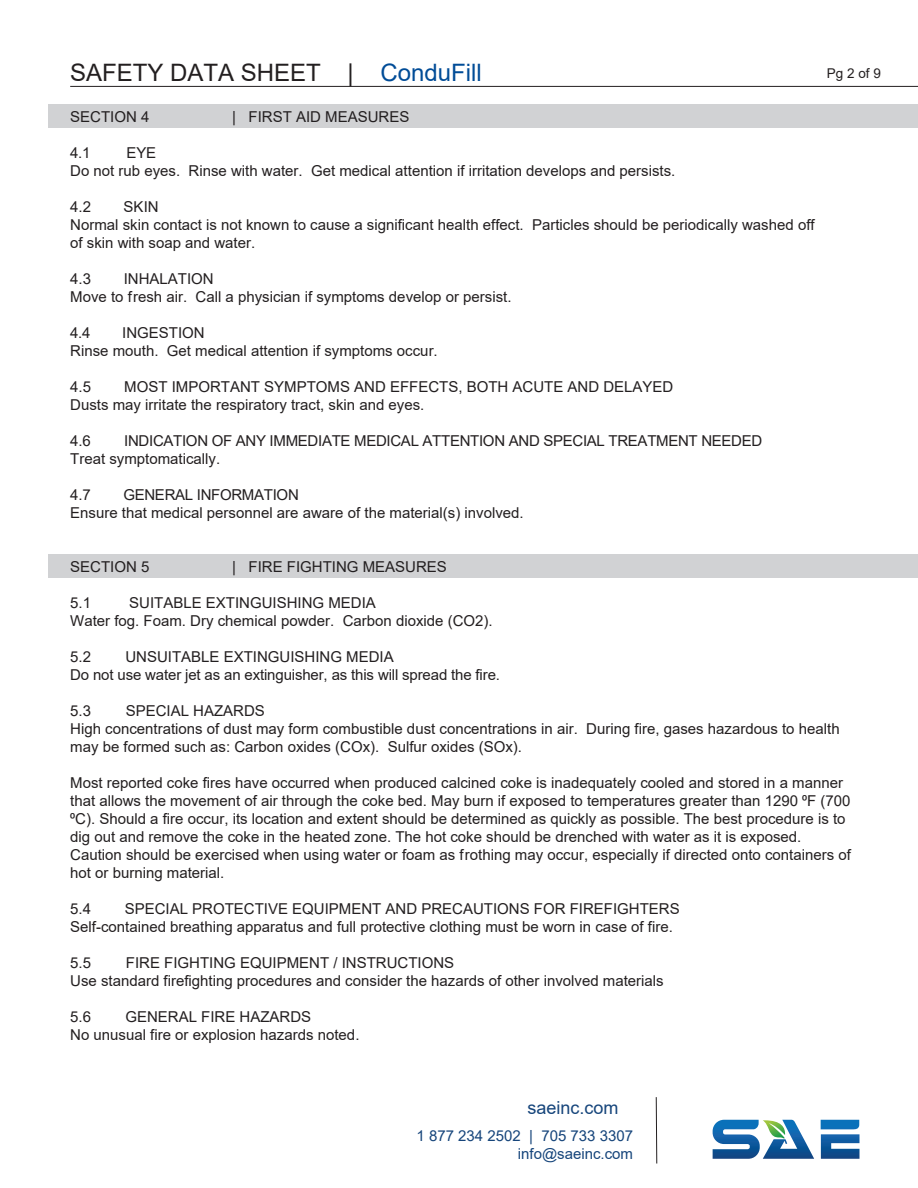
<style>
.page{position:relative;width:918px;height:1188px;background:#fff}
.page>*{position:absolute;margin:0;border:0;box-sizing:border-box;transform-origin:0 0}
.t1{font:24px "Arial";color:#231f20}
.t2{font:18px "Arial";color:#16457b}
.t3{font:15px/18px "Arial";color:#231f20}
.t4{font:15px "Arial";letter-spacing:-.02em;color:#231f20}
.t5{font:15px/18px "Arial";color:#16457b;text-align:right}
.t6{font:13.5px "Arial";color:#231f20}
.s1{color:#004c97}
</style>
<div class="page">
<div style="left:49px;top:554px;width:869px;height:24px;background:#d1d2d4"></div>
<div style="left:49px;top:104px;width:869px;height:24px;background:#d1d2d4"></div>
<hr style="left:70px;top:86px;width:848px;height:1px;background:#231f20">
<svg style="left:821px;top:1120px;width:39px;height:39px"></svg>
<svg style="left:713px;top:1120px;width:101px;height:39px"></svg>
<svg style="left:655px;top:1097px;width:3px;height:67px"></svg>
<p class="t1" style="left:70px;top:56px;width:413px">SAFETY DATA SHEET | <span class="s1">ConduFill</span></p>
<p class="t6" style="left:827px;top:64px;width:56px">Pg 2 of 9</p>
<p class="t3" style="left:232px;top:108px;width:179px">| FIRST AID MEASURES</p>
<p class="t3" style="left:70px;top:144px;width:22px">4.1</p>
<p class="t3" style="left:70px;top:144px;width:607px;text-indent:56px">EYE<br>Do not rub eyes. Rinse with water. Get medical attention if irritation develops and persists.</p>
<p class="t3" style="left:70px;top:198px;width:22px">4.2</p>
<p class="t3" style="left:70px;top:198px;width:746px;text-indent:53px">SKIN<br>Normal skin contact is not known to cause a significant health effect. Particles should be periodically washed off of skin with soap and water.</p>
<p class="t3" style="left:70px;top:270px;width:22px">4.3</p>
<p class="t3" style="left:70px;top:270px;width:443px;text-indent:54px">INHALATION<br>Move to fresh air. Call a physician if symptoms develop or persist.</p>
<p class="t3" style="left:70px;top:324px;width:22px">4.4</p>
<p class="t3" style="left:70px;top:324px;width:369px;text-indent:52px">INGESTION<br>Rinse mouth. Get medical attention if symptoms occur.</p>
<p class="t3" style="left:124px;top:378px;width:551px">MOST IMPORTANT SYMPTOMS AND EFFECTS, BOTH ACUTE AND DELAYED</p>
<p class="t3" style="left:70px;top:396px;width:356px">Dusts may irritate the respiratory tract, skin and eyes.</p>
<p class="t4" style="left:124px;top:431px;width:640px">INDICATION OF ANY IMMEDIATE MEDICAL ATTENTION AND SPECIAL TREATMENT NEEDED</p>
<p class="t3" style="left:70px;top:450px;width:152px">Treat symptomatically.</p>
<p class="t3" style="left:70px;top:486px;width:22px">4.7</p>
<p class="t3" style="left:70px;top:486px;width:455px;text-indent:53px">GENERAL INFORMATION<br>Ensure that medical personnel are aware of the material(s) involved.</p>
<p class="t3" style="left:232px;top:558px;width:216px">| FIRE FIGHTING MEASURES</p>
<p class="t3" style="left:70px;top:594px;width:22px">5.1</p>
<p class="t3" style="left:70px;top:594px;width:424px;text-indent:59px">SUITABLE EXTINGUISHING MEDIA<br>Water fog. Foam. Dry chemical powder. Carbon dioxide (CO2).</p>
<p class="t3" style="left:70px;top:648px;width:22px">5.2</p>
<p class="t3" style="left:70px;top:648px;width:431px;text-indent:55px">UNSUITABLE EXTINGUISHING MEDIA<br>Do not use water jet as an extinguisher, as this will spread the fire.</p>
<p class="t3" style="left:70px;top:702px;width:22px">5.3</p>
<p class="t3" style="left:70px;top:702px;width:771px;text-indent:56px">SPECIAL HAZARDS<br>High concentrations of dust may form combustible dust concentrations in air. During fire, gases hazardous to health may be formed such as: Carbon oxides (COx). Sulfur oxides (SOx).</p>
<p class="t3" style="left:70px;top:774px;width:782px">Most reported coke fires have occurred when produced calcined coke is inadequately cooled and stored in a manner that allows the movement of air through the coke bed. May burn if exposed to temperatures greater than 1290 ⁰F (700<br>⁰C). Should a fire occur, its location and extent should be determined as quickly as possible. The best procedure is to dig out and remove the coke in the heated zone. The hot coke should be drenched with water as it is exposed.<br>Caution should be exercised when using water or foam as frothing may occur, especially if directed onto containers of hot or burning material.</p>
<p class="t3" style="left:70px;top:900px;width:22px">5.4</p>
<p class="t3" style="left:70px;top:900px;width:611px;text-indent:55px">SPECIAL PROTECTIVE EQUIPMENT AND PRECAUTIONS FOR FIREFIGHTERS<br>Self-contained breathing apparatus and full protective clothing must be worn in case of fire.</p>
<p class="t3" style="left:70px;top:954px;width:22px">5.5</p>
<p class="t3" style="left:70px;top:954px;width:595px;text-indent:56px">FIRE FIGHTING EQUIPMENT / INSTRUCTIONS<br>Use standard firefighting procedures and consider the hazards of other involved materials</p>
<p class="t3" style="left:70px;top:1008px;width:22px">5.6</p>
<p class="t3" style="left:70px;top:1008px;width:291px;text-align:center">GENERAL FIRE HAZARDS<br>No unusual fire or explosion hazards noted.</p>
<p class="t2" style="left:528px;top:1096px;width:93px">saeinc.com</p>
<p class="t5" style="left:417px;top:1127px;width:218px">1 877 234 2502 | 705 733 3307 info@saeinc.com</p>
</div>
